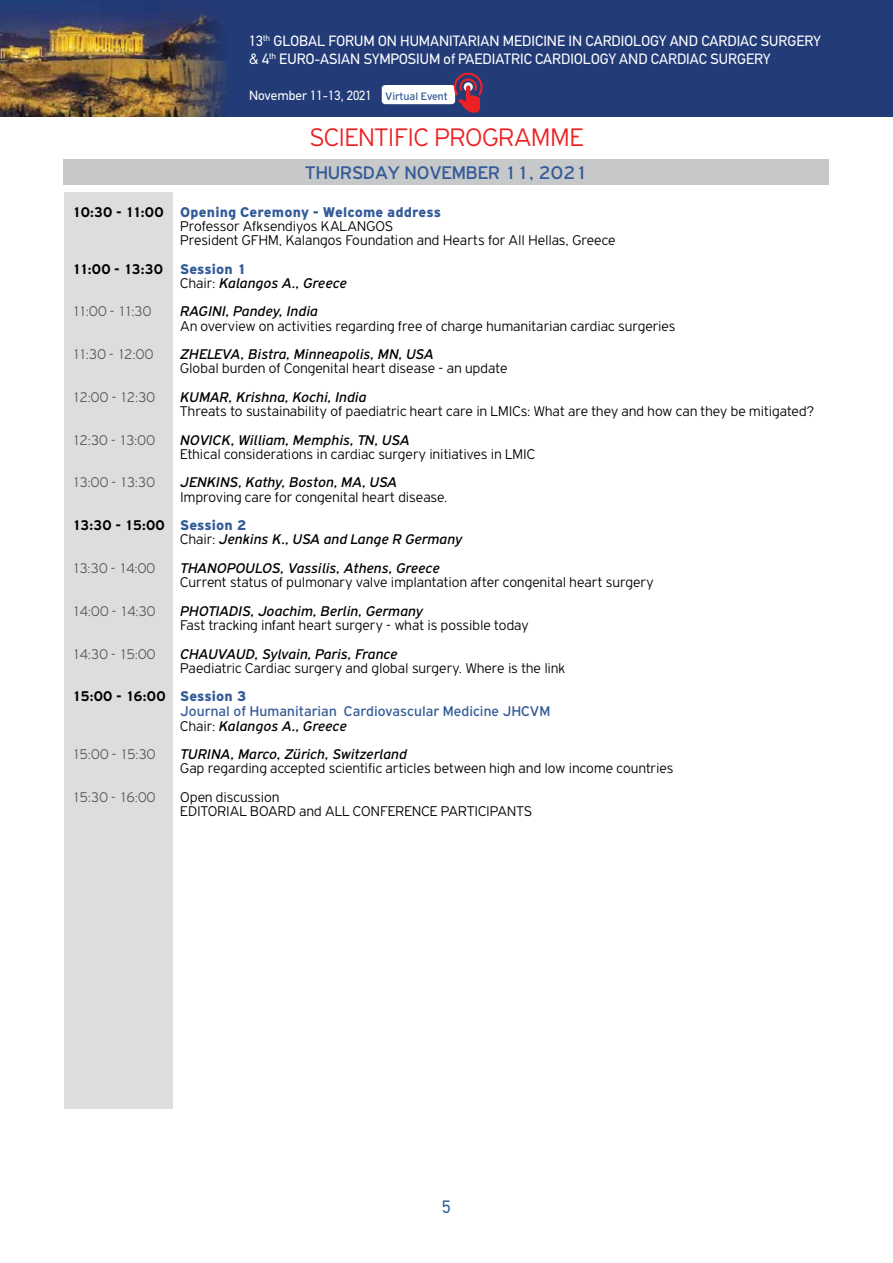
<style>
.page{position:relative;width:893px;height:1263px;background:#fff}
.page>*{position:absolute;margin:0;border:0;box-sizing:border-box;transform-origin:0 0}
.t1{font:300 27px "PF Highway Gothic";letter-spacing:.005em;color:#ed2124}
.t2{font:19.5px "PF Highway Gothic";color:#335b98}
.t3{font:18px "PF Din Text";color:#335b98}
.t4{font:300 15px/14.2px "PF Highway Gothic";letter-spacing:.01em;color:#000}
.t5{font:italic 15px/14.2px "PF Highway Gothic";letter-spacing:.01em;color:#000}
.t6{font:15px/18px "PF Din Text";color:#fff}
.t7{font:300 15px "PF Highway Gothic";letter-spacing:-.045em;color:#58595b;scale:.95 1}
.t8{font:15px/14.2px "PF Highway Gothic";letter-spacing:.01em;color:#335b98}
.t9{font:13.5px "PF Din Text";color:#fff}
.s1{font-family:"PF Highway Gothic";font-size:11.55px;color:#335b98}
.s2{font-weight:700}
.s3{font-weight:900;color:#335b98}
.s4{font-weight:700;font-style:normal}
.s5{font-weight:900;font-style:normal;color:#335b98}
.s6{font-weight:300;font-style:normal}
.s7{font-weight:300;color:#000}
.s8{font-style:italic;color:#000}
</style>
<div class="page">
<div style="left:0;top:0;width:893px;height:117px;background:#233c78"></div>
<img style="left:0;top:10px;width:226px;height:107px">
<svg style="left:382px;top:73px;width:101px;height:40px"></svg>
<div style="left:64px;top:192px;width:108px;height:917px;background:#dcddde"></div>
<div style="left:64px;top:159px;width:765px;height:26px;background:#c7c8ca"></div>
<p class="t6" style="left:249px;top:32px;width:573px">13<sup>th</sup> GLOBAL FORUM ON HUMANITARIAN MEDICINE IN CARDIOLOGY AND CARDIAC SURGERY &amp; 4<sup>th</sup> EURO-ASIAN SYMPOSIUM of PAEDIATRIC CARDIOLOGY AND CARDIAC SURGERY</p>
<p class="t9" style="left:249px;top:88px;width:200px">November 11-13, 2021 <span class="s1">Virtual Event</span></p>
<h1 class="t1" style="left:310px;top:123px;width:275px">SCIENTIFIC PROGRAMME</h1>
<h2 class="t2" style="left:305px;top:162px;width:284px">THURSDAY NOVEMBER 11, 2021</h2>
<p class="t4" style="left:180px;top:205px;width:437px;text-indent:-108px"><span class="s2">10:30 - 11:00</span> <span class="s3">Opening Ceremony - Welcome address<br></span>Professor Afksendiyos KALANGOS<br>President GFHM, Kalangos Foundation and Hearts for All Hellas, Greece</p>
<p class="t5" style="left:180px;top:262px;width:168px;text-indent:-108px"><span class="s4">11:00 - 13:30</span> <span class="s5">Session 1<br></span><span class="s6">Chair:</span> Kalangos A., Greece</p>
<p class="t7" style="left:72px;top:304px;width:85px">11:00 - 11:30</p>
<p class="t5" style="left:180px;top:304px;width:139px">RAGINI, Pandey, India</p>
<p class="t4" style="left:180px;top:319px;width:497px">An overview on activities regarding free of charge humanitarian cardiac surgeries</p>
<p class="t7" style="left:72px;top:346px;width:87px">11:30 - 12:00</p>
<p class="t5" style="left:180px;top:347px;width:255px">ZHELEVA, Bistra, Minneapolis, MN, USA</p>
<p class="t4" style="left:180px;top:361px;width:329px">Global burden of Congenital heart disease - an update</p>
<p class="t7" style="left:72px;top:389px;width:89px">12:00 - 12:30</p>
<p class="t5" style="left:180px;top:390px;width:187px">KUMAR, Krishna, Kochi, India</p>
<p class="t4" style="left:180px;top:404px;width:635px">Threats to sustainability of paediatric heart care in LMICs: What are they and how can they be mitigated?</p>
<p class="t7" style="left:72px;top:432px;width:89px">12:30 - 13:00</p>
<p class="t5" style="left:180px;top:433px;width:231px">NOVICK, William, Memphis, TN, USA</p>
<p class="t4" style="left:180px;top:447px;width:356px">Ethical considerations in cardiac surgery initiatives in LMIC</p>
<p class="t7" style="left:72px;top:475px;width:88px">13:00 - 13:30</p>
<p class="t5" style="left:180px;top:475px;width:218px">JENKINS, Kathy, Boston, MA, USA</p>
<p class="t4" style="left:72px;top:482px;width:377px;line-height:28.5px;text-indent:108px">Improving care for congenital heart disease.<br><span class="s2">13:30 - 15:00</span> <span class="s3">Session 2</span></p>
<p class="t5" style="left:180px;top:532px;width:283px"><span class="s6">Chair:</span> Jenkins K., USA and Lange R Germany</p>
<p class="t7" style="left:72px;top:560px;width:89px">13:30 - 14:00</p>
<p class="t5" style="left:180px;top:561px;width:261px">THANOPOULOS, Vassilis, Athens, Greece</p>
<p class="t4" style="left:180px;top:575px;width:475px">Current status of pulmonary valve implantation after congenital heart surgery</p>
<p class="t7" style="left:72px;top:603px;width:89px">14:00 - 14:30</p>
<p class="t5" style="left:180px;top:604px;width:244px">PHOTIADIS, Joachim, Berlin, Germany</p>
<p class="t4" style="left:180px;top:618px;width:350px">Fast tracking infant heart surgery - what is possible today</p>
<p class="t7" style="left:72px;top:646px;width:89px">14:30 - 15:00</p>
<p class="t5" style="left:180px;top:646px;width:219px">CHAUVAUD, Sylvain, Paris, France</p>
<p class="t4" style="left:72px;top:653px;width:494px;line-height:28.5px;text-indent:108px">Paediatric Cardiac surgery and global surgery. Where is the link<br><span class="s2">15:00 - 16:00</span> <span class="s3">Session 3</span></p>
<p class="t8" style="left:180px;top:704px;width:371px">Journal of Humanitarian Cardiovascular Medicine JHCVM<br><span class="s7">Chair:</span> <span class="s8">Kalangos A., Greece</span></p>
<p class="t7" style="left:72px;top:746px;width:89px">15:00 - 15:30</p>
<p class="t5" style="left:180px;top:747px;width:228px">TURINA, Marco, Zürich, Switzerland</p>
<p class="t4" style="left:180px;top:761px;width:495px">Gap regarding accepted scientific articles between high and low income countries</p>
<p class="t7" style="left:72px;top:789px;width:89px">15:30 - 16:00</p>
<p class="t4" style="left:180px;top:790px;width:353px">Open discussion<br>EDITORIAL BOARD and ALL CONFERENCE PARTICIPANTS</p>
<p class="t3" style="left:442px;top:1196px;width:10px">5</p>
</div>
